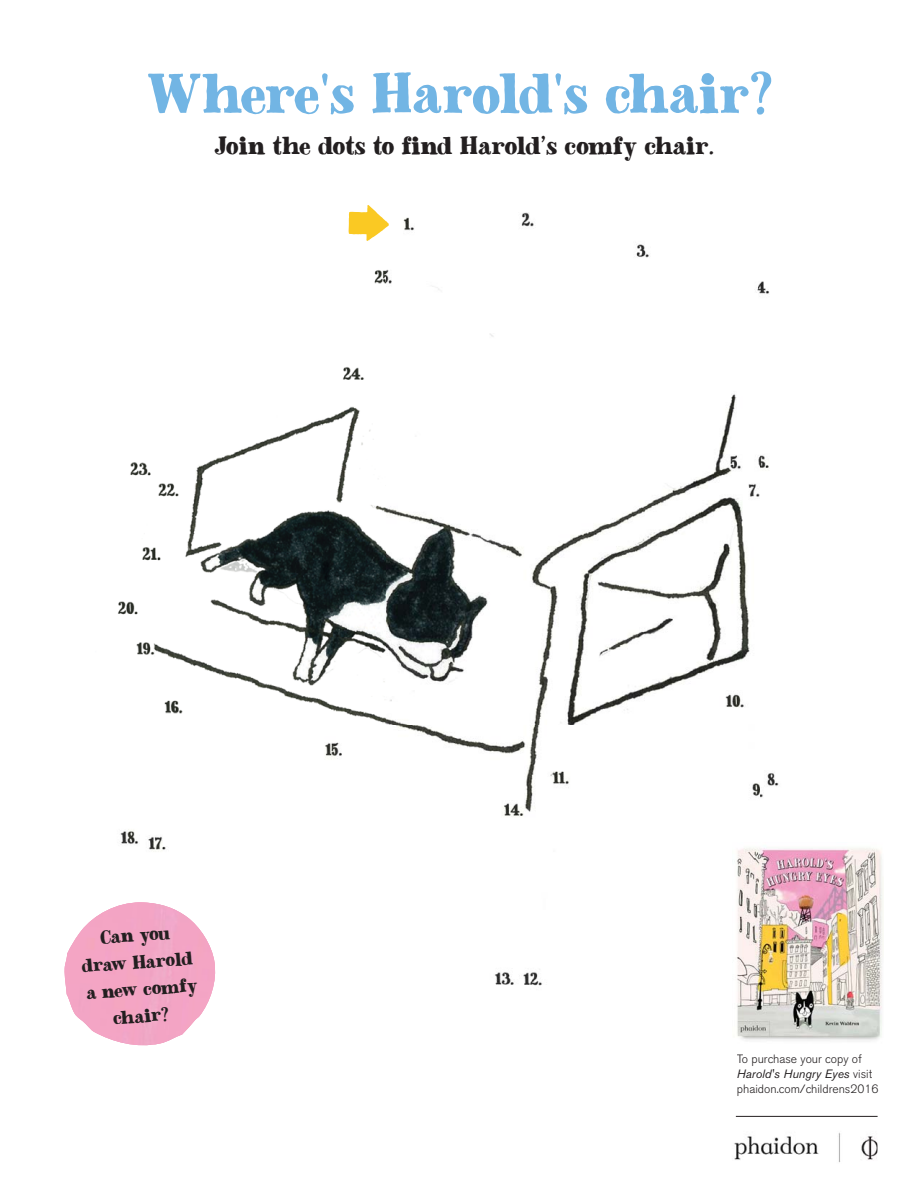
<style>
.page{position:relative;width:918px;height:1188px;background:#fff}
.page>*{position:absolute;margin:0;border:0;box-sizing:border-box;transform-origin:0 0}
.t1{font:700 30px "Besley Hand";color:#231f20}
.t2{font:700 22.5px/27px "Besley Hand";color:#231f20;text-align:center}
.t3{font:300 12px/15px "Akzidenz Grotesk BE";color:#231f20}
.s1{font-weight:400;font-style:italic}
</style>
<div class="page">
<img style="left:734px;top:1115px;width:143px;height:48px">
<hr style="left:736px;top:1116px;width:142px;height:1px;background:#231f20">
<img style="left:118px;top:212px;width:640px;height:774px">
<img style="left:733px;top:843px;width:150px;height:198px">
<img style="left:148px;top:71px;width:623px;height:44px">
<img style="left:148px;top:74px;width:80px;height:39px">
<svg style="left:348px;top:205px;width:41px;height:36px"></svg>
<img style="left:64px;top:902px;width:153px;height:144px">
<h1 class="t1" style="left:215px;top:132px;width:501px">Join the dots to find Harold’s comfy chair.</h1>
<h2 class="t2" style="left:79px;top:927px;width:116px;rotate:-4deg">Can you draw Harold a new comfy chair?</h2>
<p class="t3" style="left:737px;top:1053px;width:143px">To purchase your copy of<br><span class="s1">Harold's Hungry Eyes</span> visit phaidon com/childrens2016</p>
<p class="t3" style="left:777px;top:1083px;width:4px">.</p>
</div>
